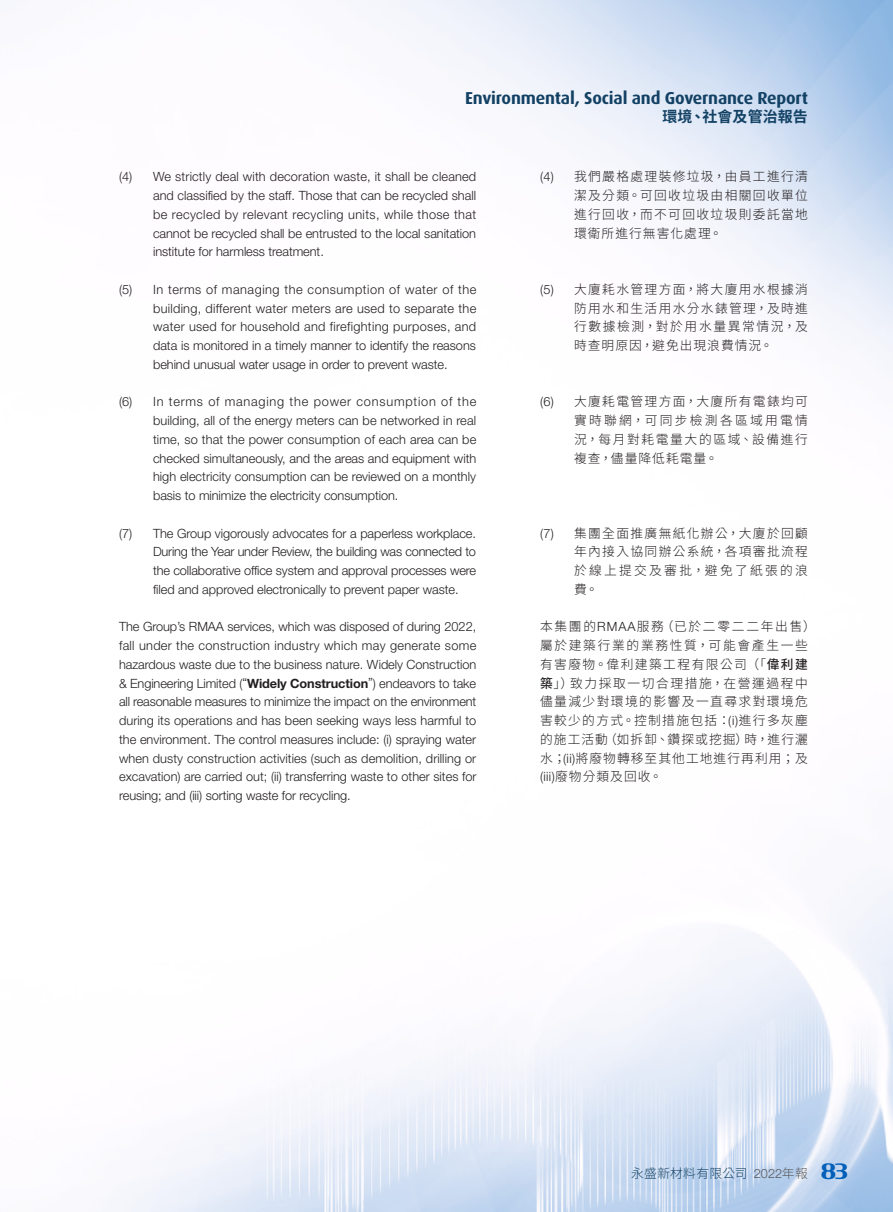
<style>
.page{position:relative;width:893px;height:1212px;background:#fff}
.page>*{position:absolute;margin:0;border:0;box-sizing:border-box;transform-origin:0 0}
.t1{font:700 17.25px "Dax";letter-spacing:-.01em;color:#124164}
.t2{font:700 15px "Source Han Sans TC";letter-spacing:.005em;color:#124164}
.Body_Text{font:300 12.75px/18.8px "Helvetica Neue LT Std";letter-spacing:-.005em;color:#231f20;text-align:justify}
.C_Body_Text{font:300 12.75px/18.8px "Source Han Sans TC";letter-spacing:.105em;color:#231f20;text-align:justify}
.t3{font:300 12.75px "Source Han Sans TC";letter-spacing:.02em;color:#124164}
.s1{font-weight:700}
.s2{font-family:"Helvetica Neue LT Std"}
.s3{font-weight:500}
.s4{font-family:"Helvetica Neue LT Std";color:#57585a}
.s5{color:#57585a}
.s6{font-family:"Condor";font-weight:700;font-size:21px;color:#005fb9}
</style>
<div class="page">
<img style="left:109px;top:0;width:784px;height:1212px">
<h1 class="t1" style="left:465px;top:88px;width:344px">Environmental, Social and Governance Report</h1>
<p class="t2" style="left:662px;top:108px;width:147px">環境、社會及管治報告</p>
<p class="Body_Text" style="left:153px;top:167px;width:325px;text-indent:-34px">(4) We strictly deal with decoration waste, it shall be cleaned and classified by the staff. Those that can be recycled shall be recycled by relevant recycling units, while those that cannot be recycled shall be entrusted to the local sanitation institute for harmless treatment.</p>
<p class="Body_Text" style="left:153px;top:280px;width:325px;text-indent:-34px">(5) In terms of managing the consumption of water of the building, different water meters are used to separate the water used for household and firefighting purposes, and data is monitored in a timely manner to identify the reasons behind unusual water usage in order to prevent waste.</p>
<p class="Body_Text" style="left:153px;top:392px;width:325px;text-indent:-34px">(6) In terms of managing the power consumption of the building, all of the energy meters can be networked in real time, so that the power consumption of each area can be checked simultaneously, and the areas and equipment with high electricity consumption can be reviewed on a monthly basis to minimize the electricity consumption.</p>
<p class="Body_Text" style="left:153px;top:523px;width:325px;text-indent:-34px">(7) The Group vigorously advocates for a paperless workplace.<br>During the Year under Review, the building was connected to the collaborative office system and approval processes were filed and approved electronically to prevent paper waste.</p>
<p class="Body_Text" style="left:119px;top:617px;width:359px">The Group’s RMAA services, which was disposed of during 2022, fall under the construction industry which may generate some hazardous waste due to the business nature. Widely Construction &amp; Engineering Limited (“<span class="s1">Widely Construction</span>”) endeavors to take all reasonable measures to minimize the impact on the environment during its operations and has been seeking ways less harmful to the environment. The control measures include: (i) spraying water when dusty construction activities (such as demolition, drilling or excavation) are carried out; (ii) transferring waste to other sites for reusing; and (iii) sorting waste for recycling.</p>
<p class="C_Body_Text" style="left:574px;top:168px;width:235px;text-indent:-34px"><span class="s2">(4)</span> 我們嚴格處理裝修垃圾，由員工進行清潔及分類。可回收垃圾由相關回收單位進行回收，而不可回收垃圾則委託當地環衛所進行無害化處理。</p>
<p class="C_Body_Text" style="left:574px;top:280px;width:235px;text-indent:-34px"><span class="s2">(5)</span> 大廈耗水管理方面，將大廈用水根據消防用水和生活用水分水錶管理，及時進行數據檢測，對於用水量異常情況，及時查明原因，避免出現浪費情況。</p>
<p class="C_Body_Text" style="left:574px;top:393px;width:235px;text-indent:-34px"><span class="s2">(6)</span> 大廈耗電管理方面，大廈所有電錶均可實時聯網，可同步檢測各區域用電情況，每月對耗電量大的區域、設備進行複查，儘量降低耗電量。</p>
<p class="C_Body_Text" style="left:574px;top:524px;width:235px;text-indent:-34px"><span class="s2">(7)</span> 集團全面推廣無紙化辦公，大廈於回顧年內接入協同辦公系統，各項審批流程於線上提交及審批，避免了紙張的浪費。</p>
<p class="C_Body_Text" style="left:540px;top:618px;width:277px;text-align:left">本集團的<span class="s2">RMAA</span>服務（已於二零二二年出售）屬於建築行業的業務性質，可能會產生一些有害廢物。偉利建築工程有限公司（「<span class="s3">偉利建築</span>」）致力採取一切合理措施，在營運過程中儘量減少對環境的影響及一直尋求對環境危害較少的方式。控制措施包括：<span class="s2">(i)</span>進行多灰塵的施工活動（如拆卸、鑽探或挖掘）時，進行灑水；<span class="s2">(ii)</span>將廢物轉移至其他工地進行再利用；及<span class="s2">(iii)</span>廢物分類及回收。</p>
<p class="t3" style="left:631px;top:1166px;width:219px">永盛新材料有限公司 <span class="s4">2022</span><span class="s5">年報</span> <span class="s6">83</span></p>
</div>
